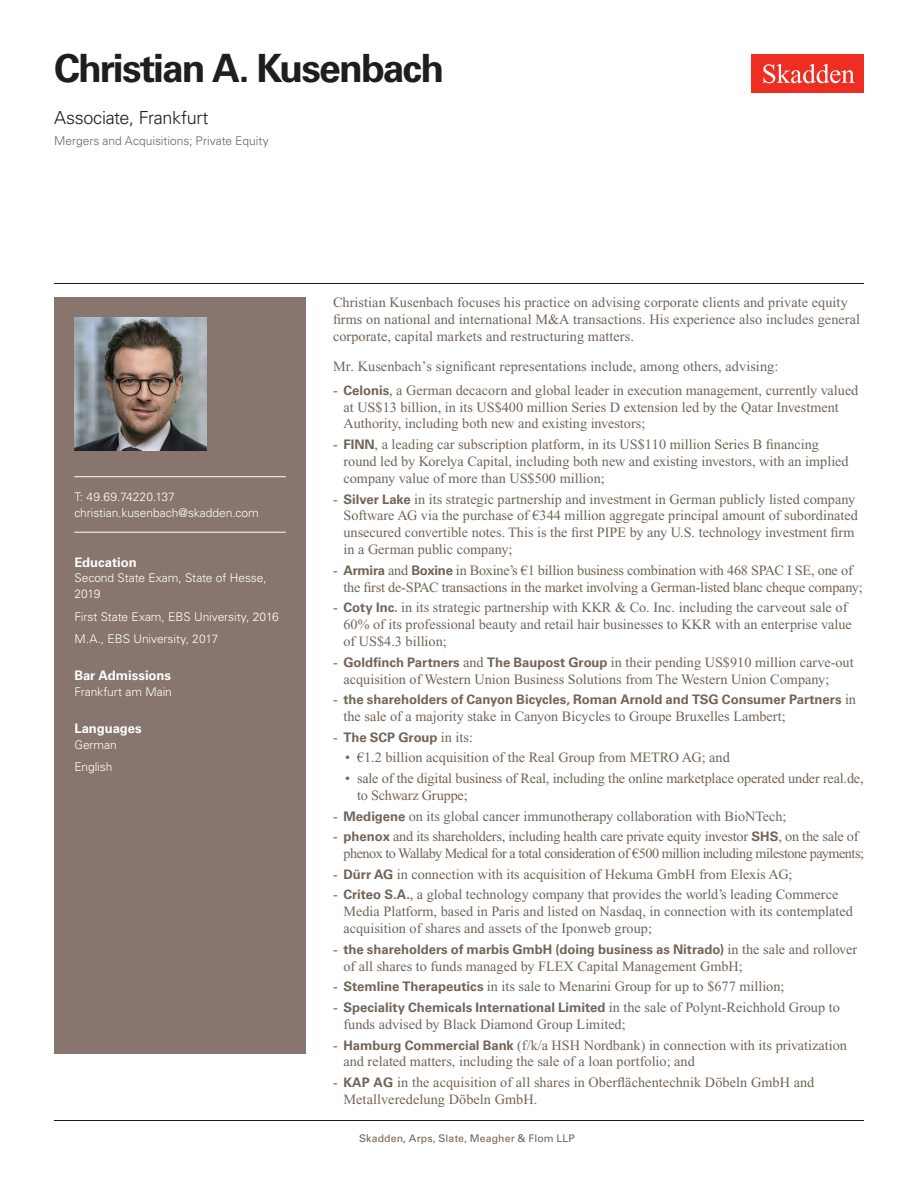
<style>
.page{position:relative;width:918px;height:1188px;background:#fff}
.page>*{position:absolute;margin:0;border:0;box-sizing:border-box;transform-origin:0 0}
.Name{font:700 39px "Univers LT Std";letter-spacing:-.05em;color:#1e1e1d}
.Title_and_Office{font:300 18px "Univers LT Std";letter-spacing:-.02em;color:#1e1e1d}
.Main_Body{font:14.25px/16.8px "Times New Roman PS Std";color:#726458}
.Main_Body-2{font:14.25px/16.8px "Times New Roman PS Std";letter-spacing:-.035em;color:#726458}
.t1{font:700 13.2px "Univers LT Std";color:#726458}
.Bar_Admission_Educat{font:700 13.2px "Univers LT Std";letter-spacing:-.005em;color:#fff}
.Sidebar_text{font:300 12px/15.8px "Univers LT Std";letter-spacing:-.005em;color:#fff}
.Practice{font:300 12px "Univers LT Std";color:#726458}
.Email{font:300 12px "Univers LT Std";letter-spacing:-.005em;color:#fff}
.Phone_Number{font:300 12px "Univers LT Std";color:#fff}
.Folio{font:10.5px "Univers LT Std";letter-spacing:.01em;color:#726458}
.s1{font-family:"Univers LT Std";font-weight:700;font-size:13.2px}
.s2{font-family:"Times New Roman PS Std";font-weight:400;font-size:14.25px}
.s3{font-weight:700;color:#fff}
</style>
<div class="page">
<div style="left:752px;top:54px;width:112px;height:39px;background:#ee2e22"></div>
<svg style="left:763px;top:64px;width:92px;height:19px"></svg>
<div style="left:54px;top:297px;width:252px;height:756px;background:#87756e"></div>
<hr style="left:74px;top:476px;width:212px;height:1px;background:#fff">
<hr style="left:74px;top:532px;width:212px;height:1px;background:#fff">
<img style="left:74px;top:318px;width:133px;height:132px">
<hr style="left:54px;top:1120px;width:810px;height:1px;background:#1e1e1d">
<hr style="left:54px;top:283px;width:810px;height:1px;background:#1e1e1d">
<h1 class="Name" style="left:54px;top:46px;width:392px">Christian A. Kusenbach</h1>
<h2 class="Title_and_Office" style="left:54px;top:107px;width:156px">Associate, Frankfurt</h2>
<h3 class="Practice" style="left:54px;top:134px;width:216px">Mergers and Acquisitions; Private Equity</h3>
<p class="Phone_Number" style="left:74px;top:490px;width:102px">T: 49.69.74220.137</p>
<p class="Email" style="left:74px;top:505px;width:186px">christian.kusenbach@skadden.com</p>
<p class="Bar_Admission_Educat" style="left:74px;top:554px;width:64px">Education</p>
<p class="Sidebar_text" style="left:74px;top:570px;width:194px">Second State Exam, State of Hesse,<br>2019</p>
<p class="Sidebar_text" style="left:74px;top:609px;width:206px">First State Exam, EBS University, 2016</p>
<p class="Sidebar_text" style="left:74px;top:631px;width:145px">M.A., EBS University, 2017</p>
<p class="Bar_Admission_Educat" style="left:74px;top:668px;width:98px">Bar Admissions</p>
<p class="Sidebar_text" style="left:74px;top:684px;width:99px">Frankfurt am Main</p>
<p class="Bar_Admission_Educat" style="left:74px;top:721px;width:69px">Languages</p>
<p class="Sidebar_text" style="left:74px;top:737px;width:44px">German</p>
<p class="Sidebar_text" style="left:74px;top:759px;width:40px">English</p>
<p class="Main_Body" style="left:333px;top:294px;width:529px">Christian Kusenbach focuses his practice on advising corporate clients and private equity firms on national and international M&amp;A transactions. His experience also includes general corporate, capital markets and restructuring matters.</p>
<p class="Main_Body" style="left:333px;top:358px;width:447px">Mr. Kusenbach’s significant representations include, among others, advising:</p>
<p class="Main_Body" style="left:344px;top:382px;width:516px;text-indent:-10px">- <span class="s1">Celonis</span>, a German decacorn and global leader in execution management, currently valued at US$13 billion, in its US$400 million Series D extension led by the Qatar Investment<br>Authority, including both new and existing investors;</p>
<p class="Main_Body" style="left:344px;top:436px;width:507px;text-indent:-10px">- <span class="s1">FINN</span>, a leading car subscription platform, in its US$110 million Series B financing round led by Korelya Capital, including both new and existing investors, with an implied company value of more than US$500 million;</p>
<p class="Main_Body" style="left:344px;top:490px;width:516px;text-indent:-10px">- <span class="s1">Silver Lake</span> in its strategic partnership and investment in German publicly listed company Software AG via the purchase of €344 million aggregate principal amount of subordinated unsecured convertible notes. This is the first PIPE by any U.S. technology investment firm in a German public company;</p>
<p class="Main_Body" style="left:344px;top:562px;width:521px;text-indent:-10px">- <span class="s1">Armira</span> and <span class="s1">Boxine</span> in Boxine’s €1 billion business combination with 468 SPAC I SE, one of the first de-SPAC transactions in the market involving a German-listed blanc cheque company;</p>
<p class="Main_Body" style="left:344px;top:599px;width:510px;text-indent:-10px">- <span class="s1">Coty Inc.</span> in its strategic partnership with KKR &amp; Co. Inc. including the carveout sale of<br>60% of its professional beauty and retail hair businesses to KKR with an enterprise value of US$4.3 billion;</p>
<p class="Main_Body" style="left:344px;top:654px;width:512px;text-indent:-10px">- <span class="s1">Goldfinch Partners</span> and <span class="s1">The Baupost Group</span> in their pending US$910 million carve-out acquisition of Western Union Business Solutions from The Western Union Company;</p>
<p class="t1" style="left:333px;top:692px;width:525px"><span class="s2">-</span> the shareholders of Canyon Bicycles, Roman Arnold and TSG Consumer Partners <span class="s2">in</span></p>
<p class="Main_Body" style="left:344px;top:708px;width:444px">the sale of a majority stake in Canyon Bicycles to Groupe Bruxelles Lambert;</p>
<p class="t1" style="left:333px;top:729px;width:142px"><span class="s2">-</span> The SCP Group <span class="s2">in its:</span></p>
<p class="Main_Body" style="left:345px;top:749px;width:386px">• €1.2 billion acquisition of the Real Group from METRO AG; and</p>
<p class="Main_Body" style="left:357px;top:770px;width:508px;text-indent:-12px">• sale of the digital business of Real, including the online marketplace operated under real.de, to Schwarz Gruppe;</p>
<p class="Main_Body" style="left:333px;top:808px;width:455px">- <span class="s1">Medigene</span> on its global cancer immunotherapy collaboration with BioNTech;</p>
<p class="Main_Body-2" style="left:344px;top:828px;width:522px;text-indent:-10px">- <span class="s1">phenox</span> and its shareholders, including health care private equity investor <span class="s1">SHS</span>, on the sale of phenox to Wallaby Medical for a total consideration of €500 million including milestone payments;</p>
<p class="Main_Body" style="left:333px;top:866px;width:461px">- <span class="s1">Dürr AG</span> in connection with its acquisition of Hekuma GmbH from Elexis AG;</p>
<p class="Main_Body" style="left:344px;top:886px;width:511px;text-indent:-10px">- <span class="s1">Criteo S.A.</span>, a global technology company that provides the world’s leading Commerce<br>Media Platform, based in Paris and listed on Nasdaq, in connection with its contemplated acquisition of shares and assets of the Iponweb group;</p>
<p class="t1" style="left:333px;top:942px;width:526px"><span class="s2">-</span> the shareholders of marbis GmbH (doing business as Nitrado) <span class="s2">in the sale and rollover</span></p>
<p class="Main_Body" style="left:344px;top:958px;width:401px">of all shares to funds managed by FLEX Capital Management GmbH;</p>
<p class="Main_Body" style="left:333px;top:978px;width:453px">- <span class="s1">Stemline Therapeutics</span> in its sale to Menarini Group for up to $677 million;</p>
<p class="t1" style="left:333px;top:1000px;width:508px"><span class="s2">-</span> Speciality Chemicals International Limited <span class="s2">in the sale of Polynt-Reichhold Group to</span></p>
<p class="Main_Body" style="left:344px;top:1016px;width:284px">funds advised by Black Diamond Group Limited;</p>
<p class="Main_Body" style="left:344px;top:1036px;width:505px;text-indent:-10px">- <span class="s1">Hamburg Commercial Bank</span> (f/k/a HSH Nordbank) in connection with its privatization and related matters, including the sale of a loan portfolio; and</p>
<p class="Main_Body" style="left:344px;top:1074px;width:472px;text-indent:-10px">- <span class="s1">KAP AG</span> in the acquisition of all shares in Oberflächentechnik Döbeln GmbH and<br>Metallveredelung Döbeln GmbH.</p>
<p class="Folio" style="left:343px;top:1132px;width:233px"><span class="s3">1</span> Skadden, Arps, Slate, Meagher &amp; Flom LLP</p>
</div>
